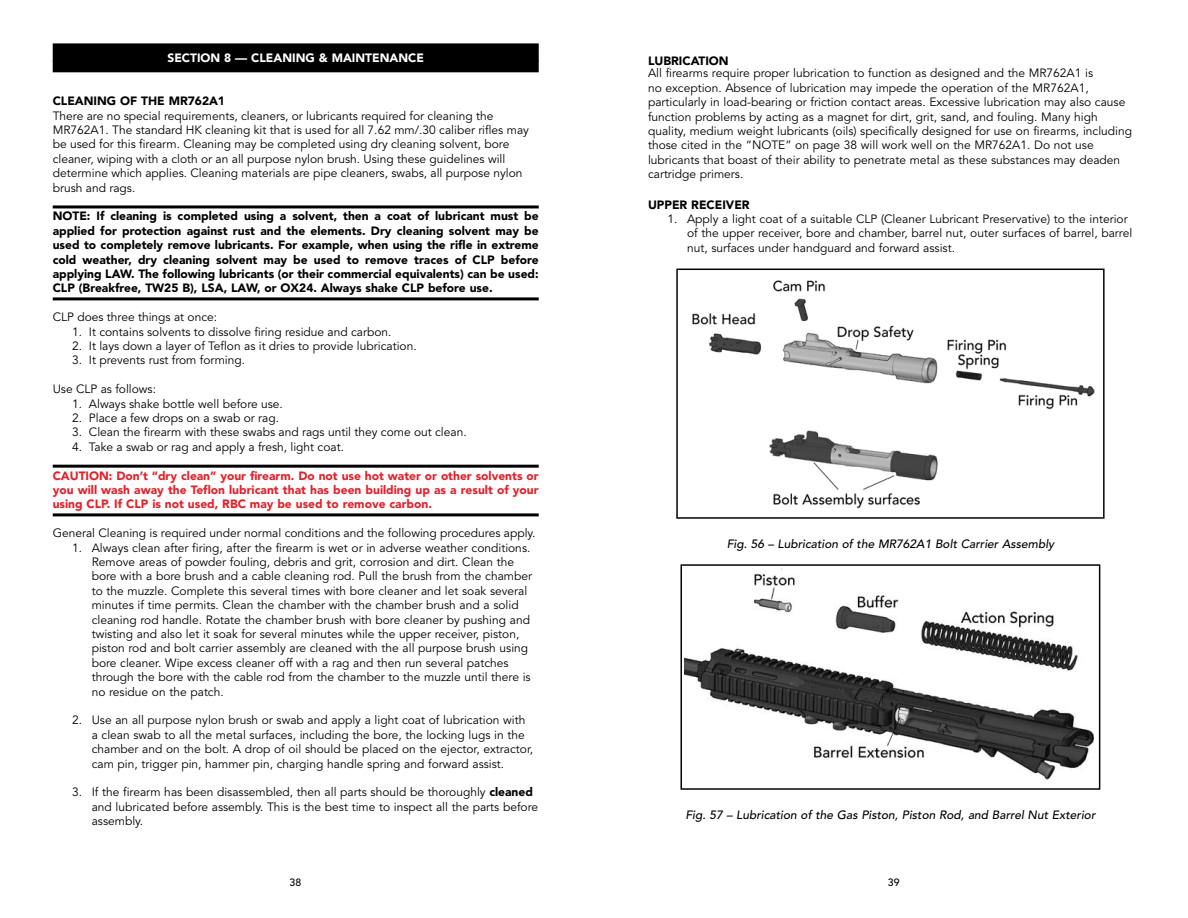
<style>
.page{position:relative;width:1188px;height:918px;background:#fff}
.page>*{position:absolute;margin:0;border:0;box-sizing:border-box;transform-origin:0 0}
.t1{font:12px/14.4px "Avenir";color:#000}
.t2{font:900 12px/14.4px "Avenir";color:#000;text-align:justify}
.t3{font:900 12px/14.4px "Avenir";color:#ed1c24;text-align:justify}
.t4{font:italic 500 12px "Avenir";color:#000}
.t5{font:900 12px "Avenir";color:#fff}
.t6{font:500 10.5px "Avenir";color:#000}
.s1{font-weight:900}
</style>
<div class="page">
<div style="left:53px;top:43px;width:486px;height:18px;background:#000"></div>
<div style="left:53px;top:60px;width:486px;height:12px;background:#000"></div>
<hr style="left:53px;top:205px;width:486px;height:3px;background:#000">
<hr style="left:53px;top:297px;width:486px;height:3px;background:#000">
<hr style="left:53px;top:465px;width:486px;height:3px;background:#000">
<hr style="left:53px;top:513px;width:486px;height:3px;background:#000">
<img style="left:692px;top:280px;width:403px;height:229px">
<div style="left:676px;top:269px;width:429px;height:250px;border:1px solid #000"></div>
<img style="left:684px;top:568px;width:411px;height:212px">
<div style="left:681px;top:564px;width:419px;height:226px;border:1px solid #000"></div>
<p class="t5" style="left:168px;top:51px;width:16px">Section</p>
<p class="t5" style="left:224px;top:51px;width:128px">8 — CLEANING &amp; Maintenance</p>
<p class="t2" style="left:53px;top:94px;width:17px">Cleaning</p>
<p class="t2" style="left:120px;top:94px;width:30px">of the</p>
<p class="t2" style="left:169px;top:94px;width:58px">MR762A1</p>
<p class="t1" style="left:53px;top:109px;width:478px">There are no special requirements, cleaners, or lubricants required for cleaning the MR762A1. The standard HK cleaning kit that is used for all 7.62 mm/.30 caliber rifles may be used for this firearm. Cleaning may be completed using dry cleaning solvent, bore cleaner, wiping with a cloth or an all purpose nylon brush. Using these guidelines will determine which applies. Cleaning materials are pipe cleaners, swabs, all purpose nylon brush and rags.</p>
<p class="t2" style="left:53px;top:209px;width:488px">NOTE: If cleaning is completed using a solvent, then a coat of lubricant must be applied for protection against rust and the elements. Dry cleaning solvent may be used to completely remove lubricants. For example, when using the rifle in extreme cold weather, dry cleaning solvent may be used to remove traces of CLP before applying LAW. The following lubricants (or their commercial equivalents) can be used:<br>CLP (Breakfree, TW25 B), LSA, LAW, or OX24. Always shake CLP before use.</p>
<p class="t1" style="left:53px;top:310px;width:166px">CLP does three things at once:</p>
<p class="t1" style="left:72px;top:325px;width:321px">1. It contains solvents to dissolve firing residue and carbon.</p>
<p class="t1" style="left:72px;top:339px;width:346px">2. It lays down a layer of Teflon as it dries to provide lubrication.</p>
<p class="t1" style="left:72px;top:353px;width:174px">3. It prevents rust from forming.</p>
<p class="t1" style="left:53px;top:382px;width:105px">Use CLP as follows:</p>
<p class="t1" style="left:72px;top:397px;width:212px">1. Always shake bottle well before use.</p>
<p class="t1" style="left:72px;top:411px;width:208px">2. Place a few drops on a swab or rag.</p>
<p class="t1" style="left:72px;top:425px;width:396px">3. Clean the firearm with these swabs and rags until they come out clean.</p>
<p class="t1" style="left:72px;top:440px;width:273px">4. Take a swab or rag and apply a fresh, light coat.</p>
<p class="t3" style="left:53px;top:468px;width:488px">CAUTION: Don’t “dry clean” your firearm. Do not use hot water or other solvents or you will wash away the Teflon lubricant that has been building up as a result of your using CLP. If CLP is not used, RBC may be used to remove carbon.</p>
<p class="t1" style="left:53px;top:526px;width:484px">General Cleaning is required under normal conditions and the following procedures apply.</p>
<p class="t1" style="left:92px;top:541px;width:442px;text-indent:-20px">1. Always clean after firing, after the firearm is wet or in adverse weather conditions.<br>Remove areas of powder fouling, debris and grit, corrosion and dirt. Clean the bore with a bore brush and a cable cleaning rod. Pull the brush from the chamber to the muzzle. Complete this several times with bore cleaner and let soak several minutes if time permits. Clean the chamber with the chamber brush and a solid cleaning rod handle. Rotate the chamber brush with bore cleaner by pushing and twisting and also let it soak for several minutes while the upper receiver, piston, piston rod and bolt carrier assembly are cleaned with the all purpose brush using bore cleaner. Wipe excess cleaner off with a rag and then run several patches through the bore with the cable rod from the chamber to the muzzle until there is no residue on the patch.</p>
<p class="t1" style="left:92px;top:713px;width:443px;text-indent:-20px">2. Use an all purpose nylon brush or swab and apply a light coat of lubrication with a clean swab to all the metal surfaces, including the bore, the locking lugs in the chamber and on the bolt. A drop of oil should be placed on the ejector, extractor, cam pin, trigger pin, hammer pin, charging handle spring and forward assist.</p>
<p class="t1" style="left:92px;top:785px;width:448px;text-indent:-20px">3. If the firearm has been disassembled, then all parts should be thoroughly <span class="s1">cleaned </span>and lubricated before assembly. This is the best time to inspect all the parts before assembly.</p>
<p class="t2" style="left:648px;top:53px;width:15px">Lubrication</p>
<p class="t1" style="left:648px;top:66px;width:486px">All firearms require proper lubrication to function as designed and the MR762A1 is<br>no exception. Absence of lubrication may impede the operation of the MR762A1, particularly in load-bearing or friction contact areas. Excessive lubrication may also cause function problems by acting as a magnet for dirt, grit, sand, and fouling. Many high quality, medium weight lubricants (oils) specifically designed for use on firearms, including those cited in the “NOTE” on page 38 will work well on the MR762A1. Do not use lubricants that boast of their ability to penetrate metal as these substances may deaden cartridge primers.</p>
<p class="t2" style="left:648px;top:197px;width:18px">Upper</p>
<p class="t2" style="left:691px;top:197px;width:16px">Recei</p>
<p class="t2" style="left:726px;top:197px;width:17px">ver</p>
<p class="t1" style="left:687px;top:212px;width:447px;text-indent:-20px">1. Apply a light coat of a suitable CLP (Cleaner Lubricant Preservative) to the interior of the upper receiver, bore and chamber, barrel nut, outer surfaces of barrel, barrel nut, surfaces under handguard and forward assist.</p>
<p class="t4" style="left:727px;top:536px;width:329px">Fig. 56 – Lubrication of the MR762A1 Bolt Carrier Assembly</p>
<p class="t4" style="left:685px;top:807px;width:412px">Fig. 57 – Lubrication of the Gas Piston, Piston Rod, and Barrel Nut Exterior</p>
<p class="t6" style="left:290px;top:876px;width:13px">38</p>
<p class="t6" style="left:888px;top:876px;width:13px">39</p>
</div>
